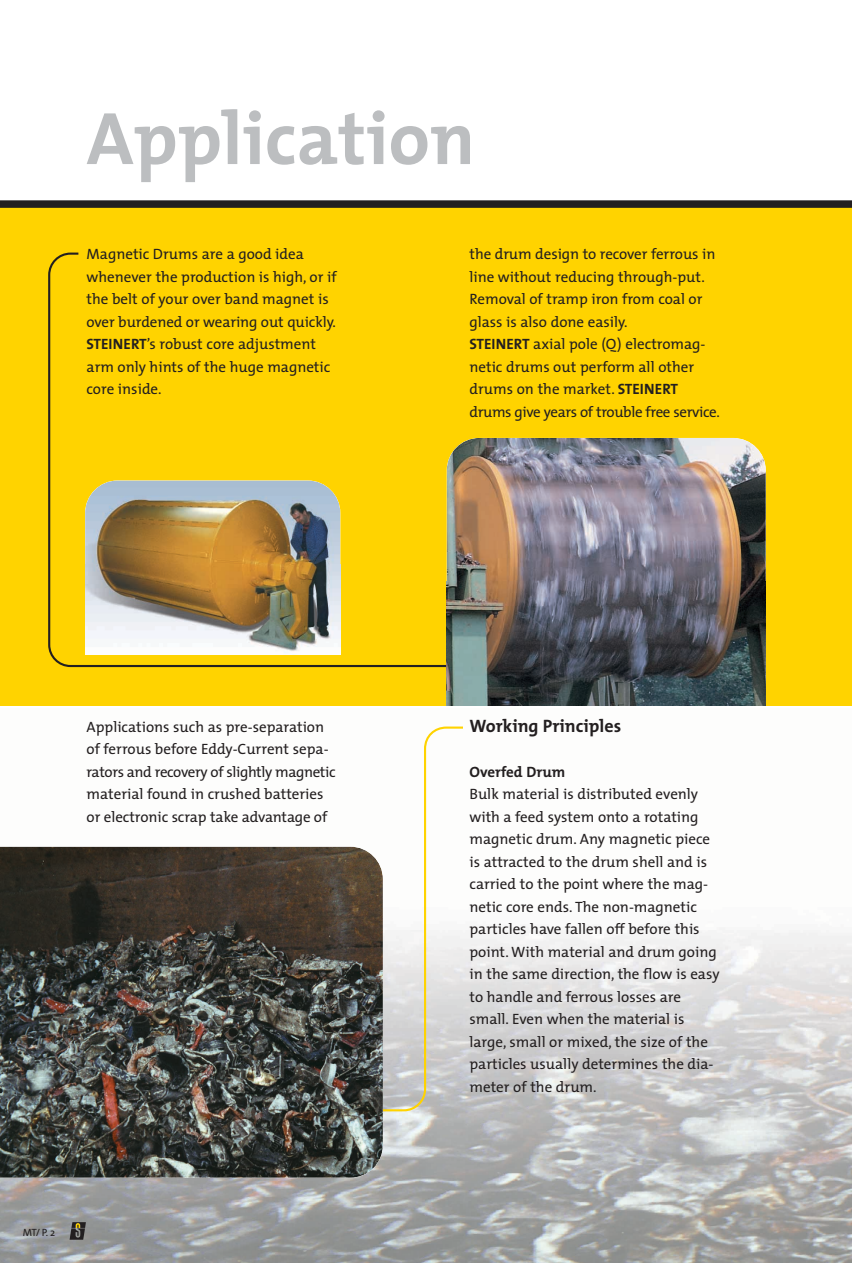
<style>
.page{position:relative;width:852px;height:1263px;background:#fff}
.page>*{position:absolute;margin:0;border:0;box-sizing:border-box;transform-origin:0 0}
.t1{font:700 75px "The Mix";color:#bcbec0}
.t2{font:700 18px "The Mix";color:#231f20}
.t3{font:15px/22.5px "The Mix";color:#231f20}
.t4{font:700 15px "The Mix";color:#231f20}
.t5{font:10.5px "The Mix";color:#231f20}
.s1{font-weight:700}
</style>
<div class="page">
<img style="left:0;top:726px;width:851px;height:537px">
<svg style="left:271px;top:726px;width:191px;height:386px"></svg>
<div style="left:0;top:204px;width:851px;height:502px;background:#ffd300"></div>
<svg style="left:48px;top:252px;width:472px;height:416px"></svg>
<div style="left:0;top:200px;width:851px;height:8px;background:#231f20"></div>
<svg style="left:70px;top:1222px;width:16px;height:18px"></svg>
<img style="left:85px;top:480px;width:255px;height:175px;border-radius:33px">
<img style="left:85px;top:565px;width:255px;height:90px">
<img style="left:0;top:847px;width:383px;height:331px">
<img style="left:446px;top:438px;width:319px;height:268px;border-radius:33px">
<img style="left:446px;top:581px;width:319px;height:125px">
<h1 class="t1" style="left:87px;top:112px;width:390px">Application</h1>
<p class="t3" style="left:87px;top:245px;width:251px">Magnetic Drums are a good idea whenever the production is high, or if the belt of your over band magnet is over burdened or wearing out quickly.<br><span class="s1">STEINERT</span>’s robust core adjustment arm only hints of the huge magnetic core inside.</p>
<p class="t3" style="left:469px;top:245px;width:252px">the drum design to recover ferrous in line without reducing through-put.<br>Removal of tramp iron from coal or glass is also done easily.<br><span class="s1">STEINERT</span> axial pole (Q) electromag&shy;netic drums out perform all other drums on the market. <span class="s1">STEINERT </span>drums give years of trouble free service.</p>
<p class="t3" style="left:87px;top:717px;width:250px">Applications such as pre-separation of ferrous before Eddy-Current sepa&shy;rators and recovery of slightly magnetic material found in crushed batteries or electronic scrap take advantage of</p>
<p class="t5" style="left:23px;top:1228px;width:34px">MT/ P. 2</p>
<p class="t2" style="left:469px;top:719px;width:153px">Working Principles</p>
<p class="t4" style="left:469px;top:766px;width:97px">Overfed Drum</p>
<p class="t3" style="left:469px;top:785px;width:252px">Bulk material is distributed evenly with a feed system onto a rotating magnetic drum. Any magnetic piece is attracted to the drum shell and is carried to the point where the mag&shy;netic core ends. The non-magnetic particles have fallen off before this point. With material and drum going in the same direction, the flow is easy to handle and ferrous losses are small. Even when the material is large, small or mixed, the size of the particles usually determines the dia&shy;meter of the drum.</p>
</div>
